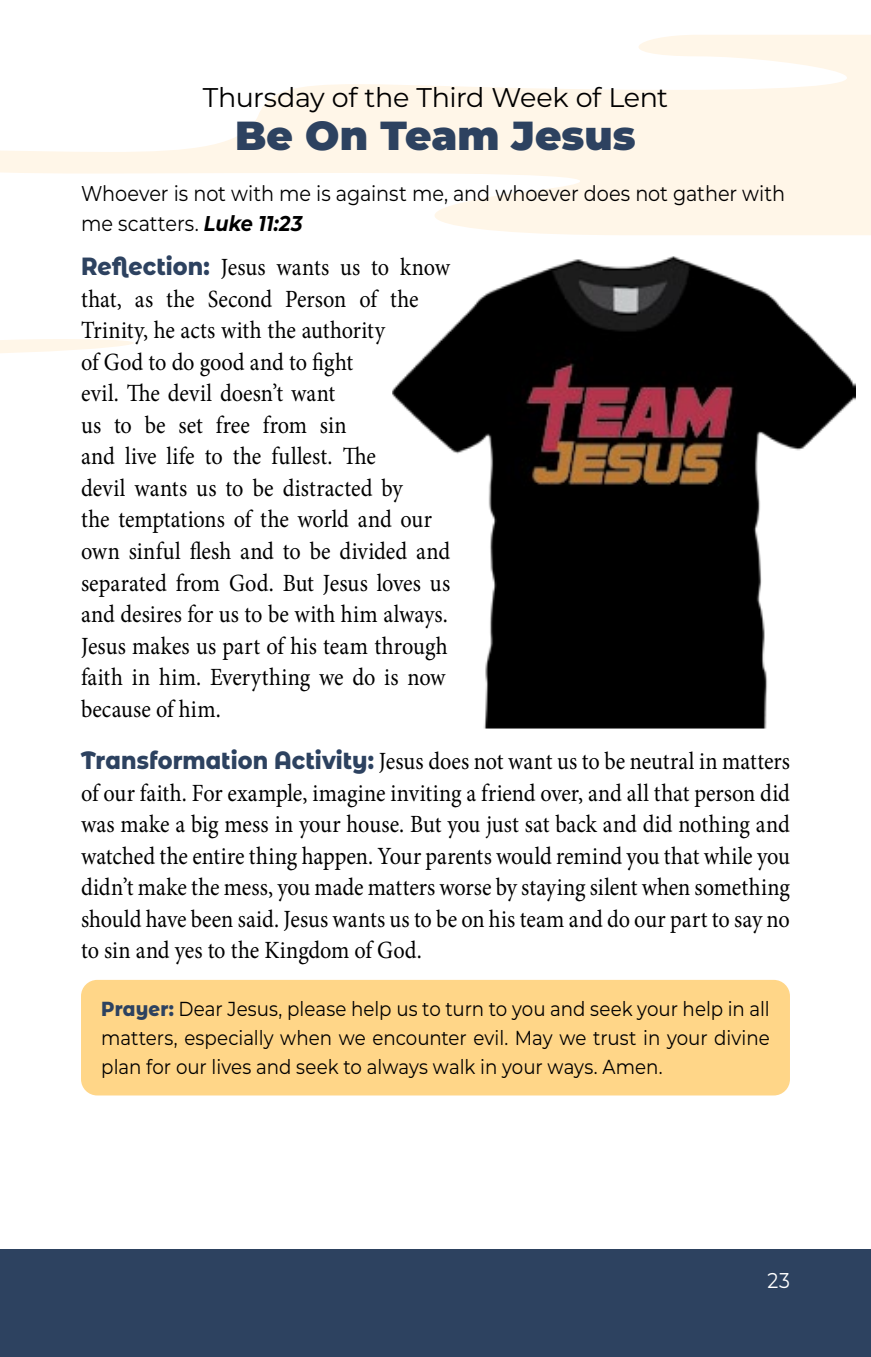
<style>
.page{position:relative;width:871px;height:1357px;background:#fff}
.page>*{position:absolute;margin:0;border:0;box-sizing:border-box;transform-origin:0 0}
.t1{font:900 40.5px "Montserrat";color:#2d4260}
.t2{font:27px "Montserrat";letter-spacing:-.02em;color:#000}
.t3{font:24.75px/31.5px "Minion Pro";letter-spacing:.005em;color:#000;scale:.9 1}
.t4{font:21.38px/30.4px "Montserrat";color:#000;scale:.9 1}
.t5{font:21.38px "Montserrat";color:#fff;scale:.9 1}
.t6{font:20.25px/29.2px "Montserrat";color:#000;text-align:justify;scale:.9 1}
.s1{font-weight:700;font-style:italic}
.s2{font-family:"Montserrat Alternates";font-weight:800;color:#2d4260}
</style>
<div class="page">
<svg style="left:0;top:35px;width:871px;height:200px;fill:#fff6e8"></svg>
<svg style="left:0;top:339px;width:134px;height:14px"></svg>
<div style="left:0;top:1249px;width:871px;height:108px;background:#2d4260"></div>
<div style="left:81px;top:980px;width:709px;height:115px;background:#ffd688;border-radius:16px"></div>
<img style="left:392px;top:256px;width:464px;height:472px">
<p class="t2" style="left:203px;top:80px;width:467px">Thursday of the Third Week of Lent</p>
<h1 class="t1" style="left:235px;top:109px;width:402px">Be On Team Jesus</h1>
<p class="t4" style="left:81px;top:177px;width:784px">Whoever is not with me is against me, and whoever does not gather with me scatters. <span class="s1">Luke 11:23</span></p>
<p class="t3" style="left:81px;top:252px;width:412px"><span class="s2">Reflection:</span> Jesus wants us to know that, as the Second Person of the<br>Trinity, he acts with the authority<br>of God to do good and to fight<br>evil. The devil doesn’t want<br>us to be set free from sin<br>and live life to the fullest. The<br>devil wants us to be distracted by<br>the temptations of the world and our own sinful flesh and to be divided and separated from God. But Jesus loves us and desires for us to be with him always.<br>Jesus makes us part of his team through faith in him. Everything we do is now because of him.</p>
<p class="t3" style="left:81px;top:745px;width:789px;text-align:justify"><span class="s2">Transformation Activity:</span> Jesus does not want us to be neutral in matters of our faith. For example, imagine inviting a friend over, and all that person did was make a big mess in your house. But you just sat back and did nothing and watched the entire thing happen. Your parents would remind you that while you didn’t make the mess, you made matters worse by staying silent when something should have been said. Jesus wants us to be on his team and do our part to say no to sin and yes to the Kingdom of God.</p>
<p class="t6" style="left:101px;top:993px;width:744px"><span class="s2">Prayer:</span> Dear Jesus, please help us to turn to you and seek your help in all matters, especially when we encounter evil. May we trust in your divine plan for our lives and seek to always walk in your ways. Amen.</p>
<p class="t5" style="left:767px;top:1266px;width:26px">23</p>
</div>
